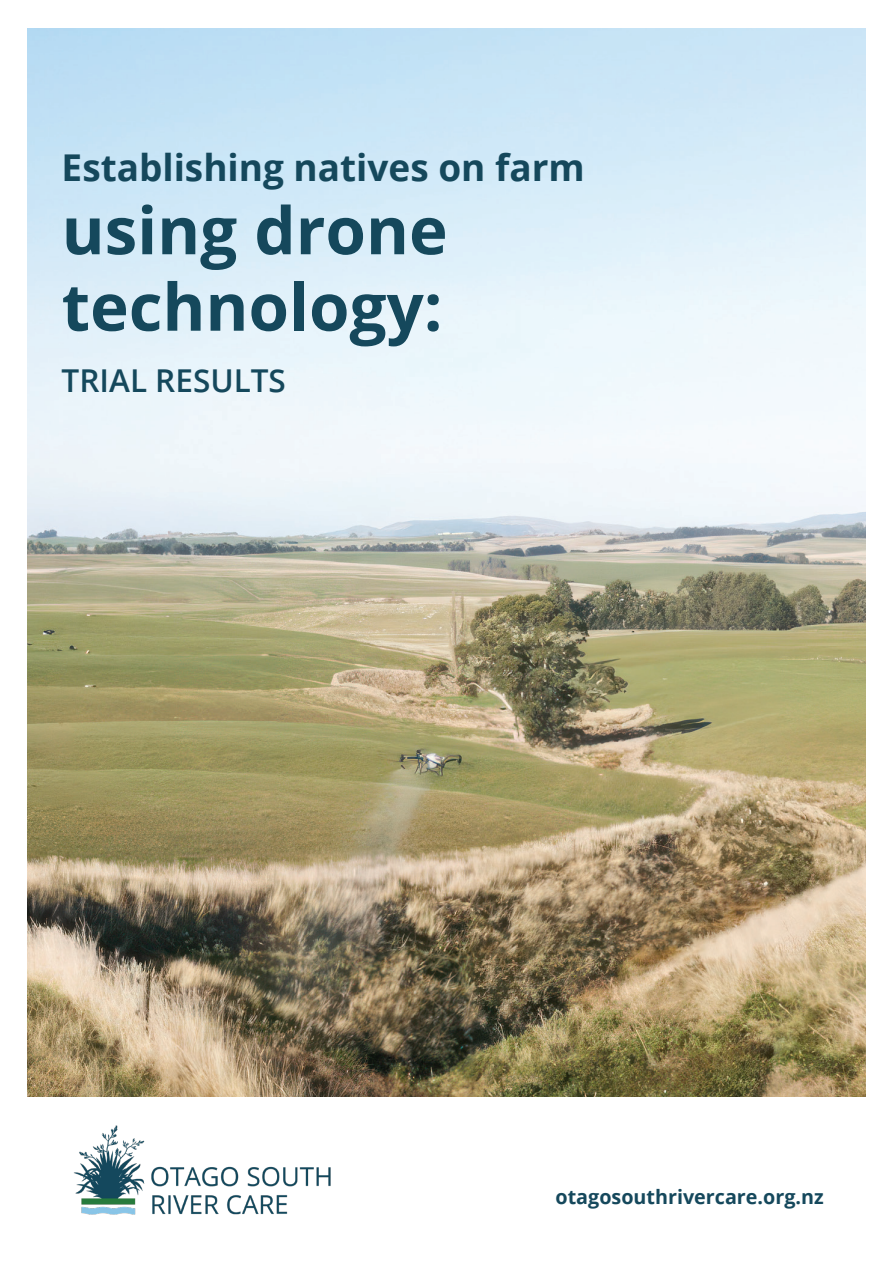
<style>
.page{position:relative;width:893px;height:1263px;background:#fff}
.page>*{position:absolute;margin:0;border:0;box-sizing:border-box;transform-origin:0 0}
.t1{font:700 65.55px/76.5px "Open Sans";color:#15485c}
.t2{font:700 36.9px "Open Sans";color:#15485c}
.t3{font:600 31.5px "Open Sans";color:#15485c}
.t4{font:700 19.8px "Open Sans";color:#15485c}
</style>
<div class="page">
<img style="left:28px;top:28px;width:837px;height:1068px">
<img style="left:73px;top:1125px;width:258px;height:90px">
<p class="t2" style="left:62px;top:141px;width:525px">Establishing natives on farm</p>
<p class="t1" style="left:62px;top:191px;width:388px">using drone technology:</p>
<p class="t3" style="left:62px;top:359px;width:226px">TRIAL RESULTS</p>
<p class="t4" style="left:555px;top:1183px;width:270px">otagosouthrivercare.org.nz</p>
</div>
